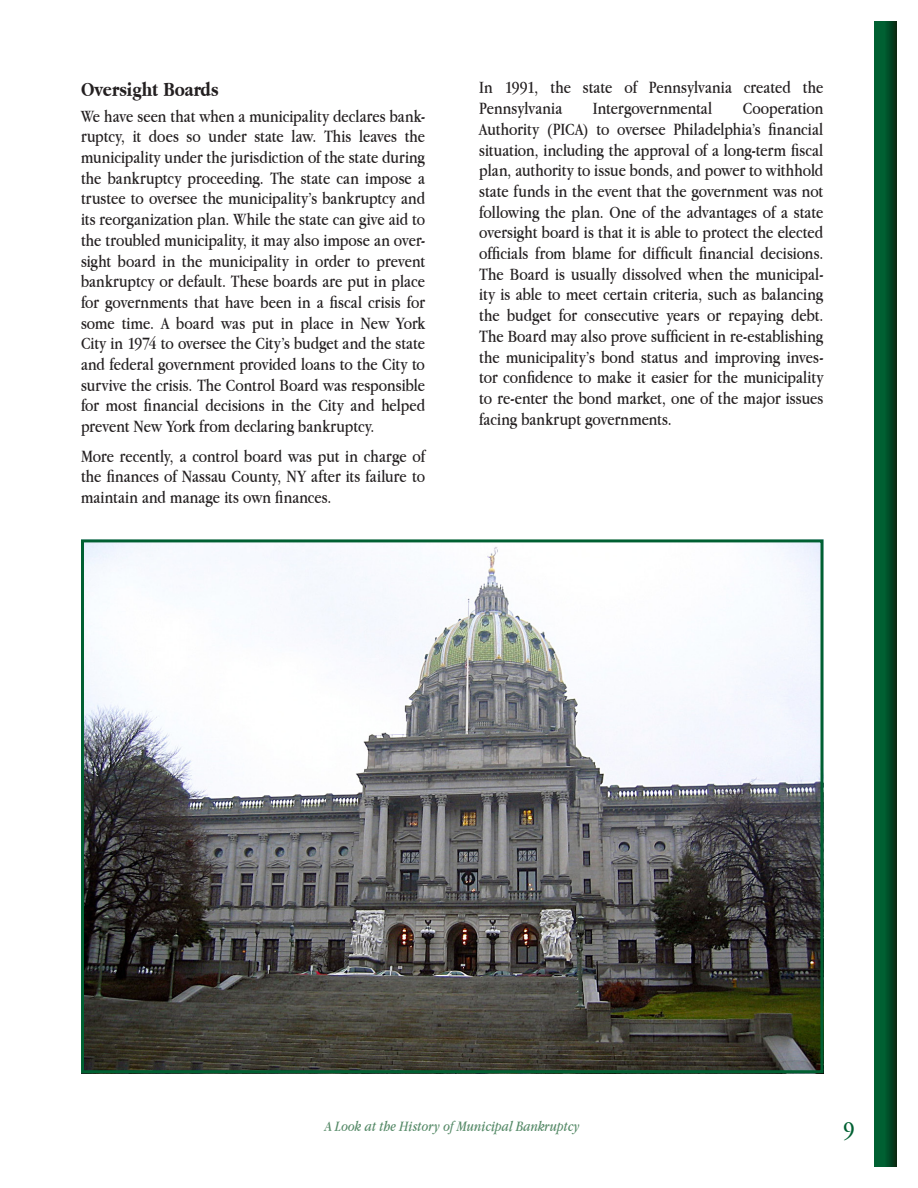
<style>
.page{position:relative;width:918px;height:1188px;background:#fff}
.page>*{position:absolute;margin:0;border:0;box-sizing:border-box;transform-origin:0 0}
.t1{font:25.5px "Apple Garamond";color:#006032}
.Sub1{font:700 21px "Apple Garamond";color:#231f20}
.basic_body_text{font:18px/20.7px "Apple Garamond";color:#231f20;text-align:justify}
.t2{font:italic 15px "Apple Garamond";letter-spacing:.005em;color:#568a68}
</style>
<div class="page">
<svg style="left:875px;top:22px;width:21px;height:1144px"></svg>
<img style="left:85px;top:543px;width:735px;height:526px">
<div style="left:81px;top:539px;width:743px;height:534px;border:3px solid #006032"></div>
<p class="Sub1" style="left:81px;top:77px;width:139px">Oversight Boards</p>
<p class="basic_body_text" style="left:81px;top:105px;width:346px">We have seen that when a municipality declares bank&shy;ruptcy, it does so under state law. This leaves the municipality under the jurisdiction of the state during the bankruptcy proceeding. The state can impose a trustee to oversee the municipality’s bankruptcy and its reorganization plan. While the state can give aid to the troubled municipality, it may also impose an over&shy;sight board in the municipality in order to prevent bankruptcy or default. These boards are put in place for governments that have been in a fiscal crisis for some time. A board was put in place in New York City in 1974 to oversee the City’s budget and the state and federal government provided loans to the City to survive the crisis. The Control Board was responsible for most financial decisions in the City and helped prevent New York from declaring bankruptcy.</p>
<p class="basic_body_text" style="left:81px;top:445px;width:346px">More recently, a control board was put in charge of the finances of Nassau County, NY after its failure to maintain and manage its own finances.</p>
<p class="basic_body_text" style="left:479px;top:77px;width:346px">In 1991, the state of Pennsylvania created the<br>Pennsylvania</p>
<p class="basic_body_text" style="left:593px;top:98px;width:121px">Intergovernmental</p>
<p class="basic_body_text" style="left:479px;top:98px;width:346px;text-indent:264px">Cooperation Authority (PICA) to oversee Philadelphia’s financial situation, including the approval of a long-term fiscal plan, authority to issue bonds, and power to withhold state funds in the event that the government was not following the plan. One of the advantages of a state oversight board is that it is able to protect the elected officials from blame for difficult financial decisions.<br>The Board is usually dissolved when the municipal&shy;ity is able to meet certain criteria, such as balancing the budget for consecutive years or repaying debt.<br>The Board may also prove sufficient in re-establishing the municipality’s bond status and improving inves&shy;tor confidence to make it easier for the municipality to re-enter the bond market, one of the major issues facing bankrupt governments.</p>
<p class="t2" style="left:325px;top:1117px;width:257px">A Look at the History of Municipal Bankruptcy</p>
<h1 class="t1" style="left:844px;top:1115px;width:13px">9</h1>
</div>
